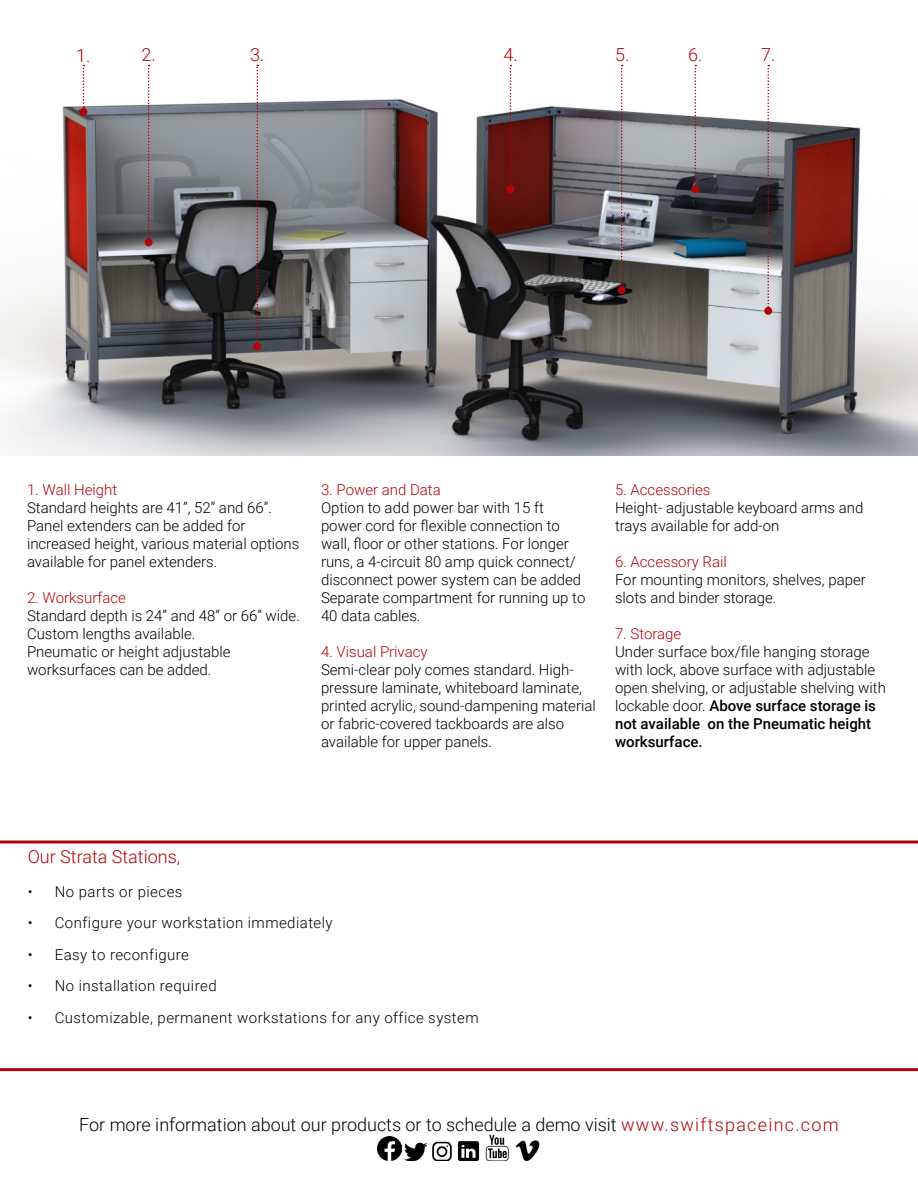
<style>
.page{position:relative;width:918px;height:1188px;background:#fff}
.page>*{position:absolute;margin:0;border:0;box-sizing:border-box;transform-origin:0 0}
.t1{font:300 18px "Roboto";color:#000}
.t2{font:300 18px "Roboto";color:#b2040b}
.t3{font:300 15px/18px "Roboto";color:#000}
.t4{font:300 15px "Roboto";letter-spacing:.03em;color:#000}
.t5{font:300 15px "Roboto";color:#b2040b}
.s1{font-weight:500}
.s2{color:#b2040b}
</style>
<div class="page">
<hr style="left:0;top:840px;width:918px;height:3px;background:#b2040b">
<hr style="left:0;top:1068px;width:918px;height:3px;background:#b2040b">
<img style="left:0;top:74px;width:918px;height:381px">
<svg style="left:83px;top:65px;width:1px;height:43px"></svg>
<svg style="left:148px;top:65px;width:2px;height:173px"></svg>
<svg style="left:695px;top:65px;width:1px;height:120px"></svg>
<svg style="left:257px;top:65px;width:1px;height:278px"></svg>
<div style="left:80px;top:109px;width:7px;height:6px;background:#b2040b;border-radius:50%"></div>
<div style="left:80px;top:108px;width:7px;height:8px;border:2px solid #b2040b;border-radius:50%"></div>
<div style="left:254px;top:343px;width:6px;height:7px;background:#b2040b;border-radius:50%"></div>
<div style="left:253px;top:343px;width:8px;height:7px;border:2px solid #b2040b;border-radius:50%"></div>
<div style="left:145px;top:239px;width:7px;height:7px;background:#b2040b;border-radius:50%"></div>
<div style="left:145px;top:238px;width:8px;height:8px;border:2px solid #b2040b;border-radius:50%"></div>
<div style="left:692px;top:186px;width:7px;height:7px;background:#b2040b;border-radius:50%"></div>
<div style="left:691px;top:185px;width:8px;height:8px;border:2px solid #b2040b;border-radius:50%"></div>
<svg style="left:621px;top:65px;width:2px;height:221px"></svg>
<div style="left:618px;top:287px;width:7px;height:6px;background:#b2040b;border-radius:50%"></div>
<div style="left:618px;top:286px;width:8px;height:8px;border:2px solid #b2040b;border-radius:50%"></div>
<svg style="left:765px;top:65px;width:6px;height:247px"></svg>
<div style="left:764px;top:307px;width:8px;height:8px;border:2px solid #b2040b;border-radius:50%"></div>
<svg style="left:510px;top:65px;width:2px;height:120px"></svg>
<div style="left:507px;top:186px;width:7px;height:7px;background:#b2040b;border-radius:50%"></div>
<div style="left:507px;top:185px;width:7px;height:8px;border:2px solid #b2040b;border-radius:50%"></div>
<img style="left:457px;top:1141px;width:23px;height:20px">
<img style="left:485px;top:1135px;width:24px;height:26px">
<img style="left:405px;top:1142px;width:21px;height:19px">
<img style="left:377px;top:1137px;width:24px;height:24px">
<img style="left:515px;top:1140px;width:25px;height:21px">
<img style="left:432px;top:1141px;width:20px;height:20px">
<p class="t2" style="left:76px;top:42px;width:16px">1.</p>
<p class="t2" style="left:141px;top:42px;width:16px">2.</p>
<p class="t2" style="left:250px;top:42px;width:16px">3.</p>
<p class="t2" style="left:503px;top:42px;width:16px">4.</p>
<p class="t2" style="left:615px;top:42px;width:16px">5.</p>
<p class="t2" style="left:688px;top:42px;width:16px">6.</p>
<p class="t2" style="left:761px;top:42px;width:16px">7.</p>
<p class="t5" style="left:27px;top:480px;width:92px">1. Wall Height</p>
<p class="t3" style="left:27px;top:499px;width:274px">Standard heights are 41”, 52” and 66”.<br>Panel extenders can be added for increased height, various material options available for panel extenders.</p>
<p class="t5" style="left:27px;top:588px;width:101px">2. Worksurface</p>
<p class="t3" style="left:27px;top:607px;width:274px">Standard depth is 24” and 48” or 66” wide.<br>Custom lengths available.<br>Pneumatic or height adjustable worksurfaces can be added.</p>
<p class="t5" style="left:321px;top:480px;width:121px">3. Power and Data</p>
<p class="t3" style="left:321px;top:499px;width:266px">Option to add power bar with 15 ft power cord for flexible connection to wall, floor or other stations. For longer runs, a 4-circuit 80 amp quick connect/ disconnect power system can be added Separate compartment for running up to 40 data cables.</p>
<p class="t5" style="left:321px;top:642px;width:108px">4. Visual Privacy</p>
<p class="t3" style="left:321px;top:661px;width:276px">Semi-clear poly comes standard. High&shy;pressure laminate, whiteboard laminate, printed acrylic, sound-dampening material or fabric-covered tackboards are also available for upper panels.</p>
<p class="t5" style="left:615px;top:480px;width:97px">5. Accessories</p>
<p class="t3" style="left:615px;top:499px;width:250px">Height- adjustable keyboard arms and trays available for add-on</p>
<p class="t5" style="left:615px;top:552px;width:113px">6. Accessory Rail</p>
<p class="t3" style="left:615px;top:571px;width:252px">For mounting monitors, shelves, paper slots and binder storage.</p>
<p class="t5" style="left:615px;top:624px;width:68px">7. Storage</p>
<p class="t3" style="left:615px;top:643px;width:273px">Under surface box/file hanging storage with lock, above surface with adjustable open shelving, or adjustable shelving with lockable door. <span class="s1">Above surface storage is not available on the Pneumatic height worksurface.</span></p>
<p class="t2" style="left:28px;top:844px;width:154px">Our Strata Stations,</p>
<p class="t4" style="left:28px;top:881px;width:156px">• No parts or pieces</p>
<p class="t4" style="left:28px;top:912px;width:307px">• Configure your workstation immediately</p>
<p class="t4" style="left:28px;top:944px;width:163px">• Easy to reconfigure</p>
<p class="t4" style="left:28px;top:975px;width:190px">• No installation required</p>
<p class="t4" style="left:28px;top:1007px;width:452px">• Customizable, permanent workstations for any office system</p>
<p class="t1" style="left:79px;top:1112px;width:761px">For more information about our products or to schedule a demo visit <span class="s2">www.swiftspaceinc.com</span></p>
</div>
